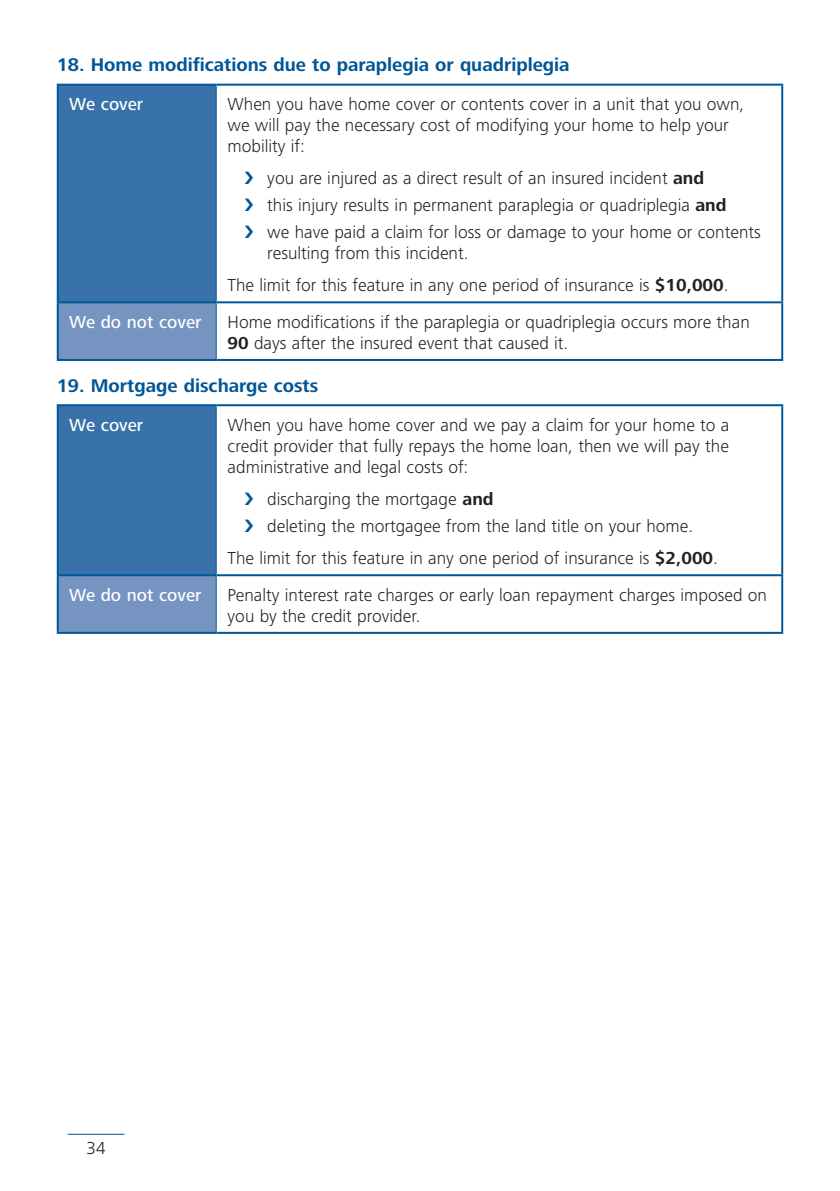
<style>
.page{position:relative;width:840px;height:1191px;background:#fff}
.page>*{position:absolute;margin:0;border:0;box-sizing:border-box;transform-origin:0 0}
.t1{font:700 19px "Frutiger Next LT";color:#005697}
.t2{font:300 18px/21px "Frutiger Next LT";color:#231f20}
.t3{font:500 18px "Frutiger Next LT";color:#fff}
.s1{font-weight:700}
</style>
<div class="page">
<div style="left:58px;top:85px;width:158px;height:217px;background:#3971aa"></div>
<div style="left:58px;top:302px;width:158px;height:58px;background:#7594c2"></div>
<hr style="left:57px;top:84px;width:159px;height:2px;background:#005697">
<hr style="left:57px;top:86px;width:2px;height:215px;background:#005697">
<hr style="left:216px;top:84px;width:566px;height:2px;background:#005697">
<hr style="left:780px;top:86px;width:2px;height:215px;background:#005697">
<hr style="left:780px;top:303px;width:2px;height:56px;background:#005697">
<hr style="left:216px;top:359px;width:566px;height:2px;background:#005697">
<hr style="left:57px;top:303px;width:2px;height:56px;background:#005697">
<hr style="left:57px;top:359px;width:159px;height:2px;background:#005697">
<hr style="left:216px;top:86px;width:1px;height:215px;background:#005697">
<hr style="left:216px;top:303px;width:1px;height:56px;background:#005697">
<hr style="left:57px;top:301px;width:159px;height:2px;background:#005697">
<hr style="left:216px;top:301px;width:566px;height:2px;background:#005697">
<div style="left:58px;top:405px;width:158px;height:170px;background:#3971aa"></div>
<div style="left:58px;top:575px;width:158px;height:58px;background:#7594c2"></div>
<hr style="left:57px;top:404px;width:159px;height:2px;background:#005697">
<hr style="left:57px;top:406px;width:2px;height:168px;background:#005697">
<hr style="left:216px;top:404px;width:566px;height:2px;background:#005697">
<hr style="left:780px;top:406px;width:2px;height:168px;background:#005697">
<hr style="left:780px;top:576px;width:2px;height:56px;background:#005697">
<hr style="left:216px;top:632px;width:566px;height:2px;background:#005697">
<hr style="left:57px;top:576px;width:2px;height:56px;background:#005697">
<hr style="left:57px;top:632px;width:159px;height:2px;background:#005697">
<hr style="left:216px;top:406px;width:1px;height:168px;background:#005697">
<hr style="left:216px;top:576px;width:1px;height:56px;background:#005697">
<hr style="left:57px;top:574px;width:159px;height:2px;background:#005697">
<hr style="left:216px;top:574px;width:566px;height:2px;background:#005697">
<hr style="left:68px;top:1134px;width:56px;height:1px;background:#005697">
<p class="t1" style="left:57px;top:54px;width:514px">18. Home modifications due to paraplegia or quadriplegia</p>
<p class="t3" style="left:69px;top:94px;width:76px">We cover</p>
<p class="t2" style="left:227px;top:93px;width:518px">When you have home cover or contents cover in a unit that you own, we will pay the necessary cost of modifying your home to help your mobility if:</p>
<p class="t2" style="left:267px;top:165px;width:495px;line-height:26.6px">you are injured as a direct result of an insured incident <span class="s1">and<br></span>this injury results in permanent paraplegia or quadriplegia <span class="s1">and<br></span>we have paid a claim for loss or damage to your home or contents</p>
<p class="t2" style="left:227px;top:236px;width:502px;line-height:32.4px;text-indent:40px">resulting from this incident.<br>The limit for this feature in any one period of insurance is <span class="s1">$10,000</span>.</p>
<p class="t3" style="left:69px;top:312px;width:134px">We do not cover</p>
<p class="t2" style="left:227px;top:311px;width:523px">Home modifications if the paraplegia or quadriplegia occurs more than<br><span class="s1">90</span> days after the insured event that caused it.</p>
<p class="t1" style="left:57px;top:375px;width:263px">19. Mortgage discharge costs</p>
<p class="t3" style="left:69px;top:414px;width:76px">We cover</p>
<p class="t2" style="left:227px;top:414px;width:503px;text-align:justify">When you have home cover and we pay a claim for your home to a credit provider that fully repays the home loan, then we will pay the administrative and legal costs of:</p>
<p class="t2" style="left:267px;top:485px;width:427px;line-height:26.6px">discharging the mortgage <span class="s1">and<br></span>deleting the mortgagee from the land title on your home.</p>
<p class="t2" style="left:227px;top:547px;width:491px">The limit for this feature in any one period of insurance is <span class="s1">$2,000</span>.</p>
<p class="t3" style="left:69px;top:584px;width:134px">We do not cover</p>
<p class="t2" style="left:227px;top:584px;width:540px">Penalty interest rate charges or early loan repayment charges imposed on you by the credit provider.</p>
<p class="t2" style="left:86px;top:1137px;width:21px">34</p>
</div>
